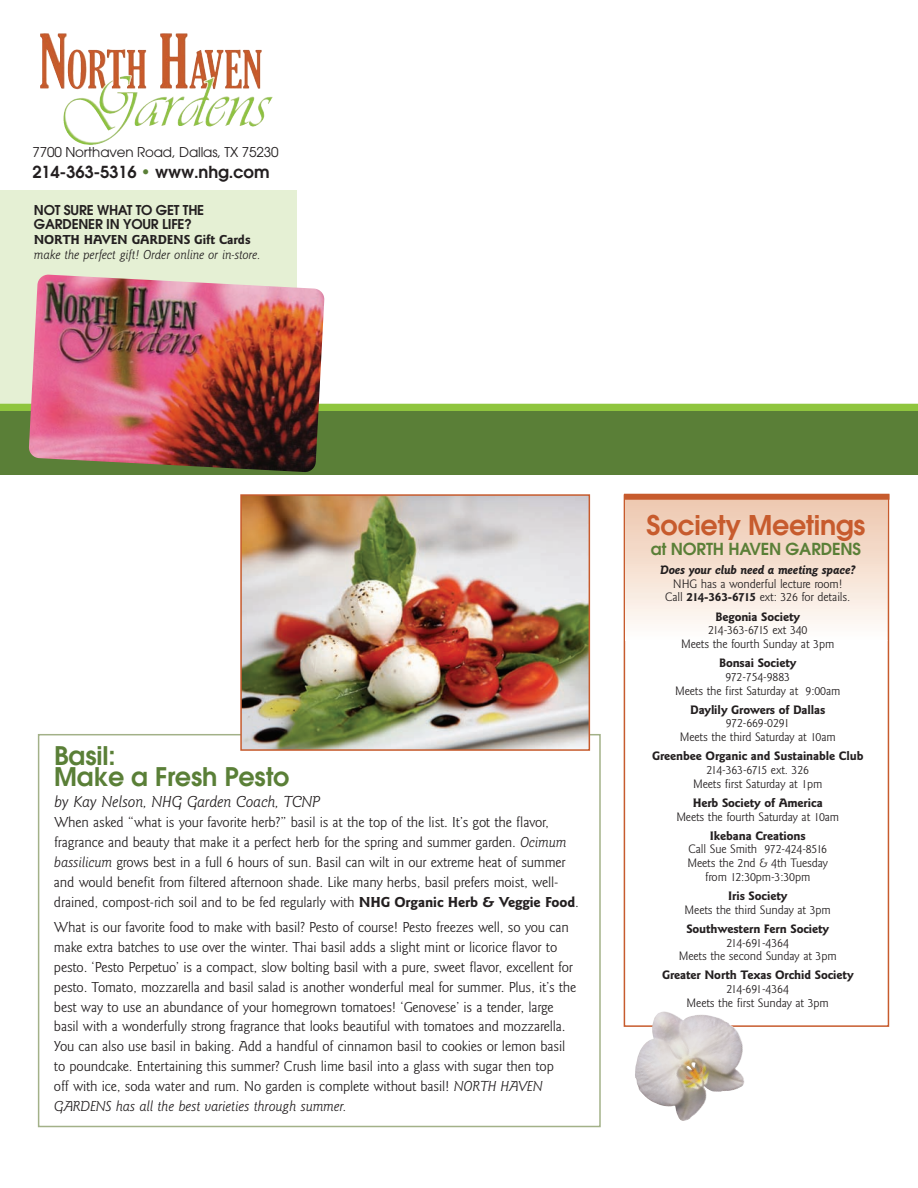
<style>
.page{position:relative;width:918px;height:1188px;background:#fff}
.page>*{position:absolute;margin:0;border:0;box-sizing:border-box;transform-origin:0 0}
.t1{font:600 27px "Avant Garde";letter-spacing:-.01em;color:#c75b2d}
.t2{font:600 25.5px/21px "Avant Garde";letter-spacing:-.005em;color:#5a7f37}
.t3{font:italic 16.5px "Goudy Sans";letter-spacing:-.01em;color:#231f20}
.t4{font:600 16.5px "Avant Garde";letter-spacing:-.01em;color:#231f20}
.t5{font:600 16.5px "Avant Garde";letter-spacing:-.01em;color:#5a7f37}
.t6{font:15px/20px "Goudy Sans";letter-spacing:-.01em;color:#231f20}
.t7{font:italic 13.5px "Goudy Sans";letter-spacing:-.01em;color:#231f20}
.t8{font:600 13.5px/13.5px "Avant Garde";letter-spacing:-.015em;color:#231f20}
.t9{font:13.5px "Avant Garde";letter-spacing:-.01em;color:#231f20}
.t10{font:700 13.5px "Goudy Sans";letter-spacing:-.01em;color:#231f20}
.t11{font:12.75px/13.6px "Goudy Sans";letter-spacing:-.01em;color:#231f20;text-align:center}
.t12{font:700 12.75px "Goudy Sans";letter-spacing:-.01em;color:#231f20}
.t13{font:italic 700 12.75px "Goudy Sans";letter-spacing:-.01em;color:#231f20}
.s1{color:#5a7f37}
.s2{font-style:italic}
.s3{font-weight:700}
</style>
<div class="page">
<div style="left:0;top:191px;width:297px;height:216px;background:#e5f0d4"></div>
<div style="left:0;top:404px;width:918px;height:9px;background:#8fc53e"></div>
<div style="left:0;top:411px;width:918px;height:63px;background:#5a7f37"></div>
<div style="left:624px;top:494px;width:265px;height:533px;border:2px solid #c75b2d"></div>
<img style="left:40px;top:33px;width:27px;height:56px">
<div style="left:624px;top:494px;width:266px;height:6px;background:#c75b2d"></div>
<div style="left:38px;top:734px;width:563px;height:393px;border:2px solid #a3b188"></div>
<img style="left:29px;top:274px;width:296px;height:198px">
<img style="left:243px;top:497px;width:344px;height:251px">
<div style="left:240px;top:494px;width:350px;height:257px;border:2px solid #c75b2d"></div>
<img style="left:635px;top:1011px;width:110px;height:110px">
<p class="t9" style="left:32px;top:147px;width:248px">7700 Northaven Road, Dallas, TX 75230</p>
<p class="t4" style="left:32px;top:166px;width:239px">214-363-5316 <span class="s1">•</span> www.nhg.com</p>
<p class="t8" style="left:34px;top:205px;width:172px">NOT SURE WHAT TO GET THE<br>GARDENER IN YOUR LIFE?</p>
<p class="t10" style="left:34px;top:231px;width:218px">NORTH HAVEN GARDENS Gift Cards</p>
<p class="t7" style="left:34px;top:246px;width:228px">make the perfect gift! Order online or in-store.</p>
<h2 class="t2" style="left:54px;top:747px;width:237px">Basil:<br>Make a Fresh Pesto</h2>
<p class="t3" style="left:54px;top:791px;width:268px">by Kay Nelson, NHG Garden Coach, TCNP</p>
<p class="t6" style="left:54px;top:812px;width:526px">When asked “what is your favorite herb?” basil is at the top of the list. It’s got the flavor, fragrance and beauty that make it a perfect herb for the spring and summer garden. <span class="s2">Ocimum bassilicum</span> grows best in a full 6 hours of sun. Basil can wilt in our extreme heat of summer and would benefit from filtered afternoon shade. Like many herbs, basil prefers moist, well&shy;drained, compost-rich soil and to be fed regularly with <span class="s3">NHG Organic Herb &amp; Veggie Food</span>.</p>
<p class="t6" style="left:54px;top:917px;width:524px">What is our favorite food to make with basil? Pesto of course! Pesto freezes well, so you can make extra batches to use over the winter. Thai basil adds a slight mint or licorice flavor to pesto. ‘Pesto Perpetuo’ is a compact, slow bolting basil with a pure, sweet flavor, excellent for pesto. Tomato, mozzarella and basil salad is another wonderful meal for summer. Plus, it’s the best way to use an abundance of your homegrown tomatoes! ‘Genovese’ is a tender, large basil with a wonderfully strong fragrance that looks beautiful with tomatoes and mozzarella.<br>You can also use basil in baking. Add a handful of cinnamon basil to cookies or lemon basil to poundcake. Entertaining this summer? Crush lime basil into a glass with sugar then top<br>off with ice, soda water and rum. No garden is complete without basil! <span class="s2">NORTH HAVEN GARDENS has all the best varieties through summer.</span></p>
<h1 class="t1" style="left:647px;top:515px;width:220px">Society Meetings</h1>
<p class="t5" style="left:651px;top:543px;width:212px">at NORTH HAVEN GARDENS</p>
<p class="t13" style="left:660px;top:562px;width:197px">Does your club need a meeting space?</p>
<p class="t11" style="left:665px;top:576px;width:187px">NHG has a wonderful lecture room!<br>Call <span class="s3">214-363-6715</span> ext: 326 for details.</p>
<p class="t12" style="left:716px;top:609px;width:86px">Begonia Society</p>
<p class="t11" style="left:681px;top:623px;width:155px">214-363-6715 ext 340<br>Meets the fourth Sunday at 3pm</p>
<p class="t12" style="left:719px;top:655px;width:79px">Bonsai Society</p>
<p class="t11" style="left:675px;top:670px;width:167px">972-754-9883<br>Meets the first Saturday at 9:00am</p>
<p class="t12" style="left:690px;top:702px;width:137px">Daylily Growers of Dallas</p>
<p class="t11" style="left:680px;top:716px;width:158px">972-669-0291<br>Meets the third Saturday at 10am</p>
<p class="t12" style="left:652px;top:748px;width:213px">Greenbee Organic and Sustainable Club</p>
<p class="t11" style="left:693px;top:763px;width:131px">214-363-6715 ext. 326<br>Meets first Saturday at 1pm</p>
<p class="t12" style="left:693px;top:795px;width:132px">Herb Society of America</p>
<p class="t11" style="left:676px;top:809px;width:164px">Meets the fourth Saturday at 10am</p>
<p class="t12" style="left:710px;top:828px;width:97px">Ikebana Creations</p>
<p class="t11" style="left:688px;top:842px;width:142px">Call Sue Smith 972-424-8516<br>Meets the 2nd &amp; 4th Tuesday from 12:30pm-3:30pm</p>
<p class="t12" style="left:728px;top:888px;width:61px">Iris Society</p>
<p class="t11" style="left:685px;top:902px;width:148px">Meets the third Sunday at 3pm</p>
<p class="t12" style="left:686px;top:921px;width:144px">Southwestern Fern Society</p>
<p class="t11" style="left:679px;top:935px;width:159px">214-691-4364<br>Meets the second Sunday at 3pm</p>
<p class="t12" style="left:662px;top:967px;width:193px">Greater North Texas Orchid Society</p>
<p class="t11" style="left:687px;top:982px;width:144px">214-691-4364<br>Meets the first Sunday at 3pm</p>
</div>
